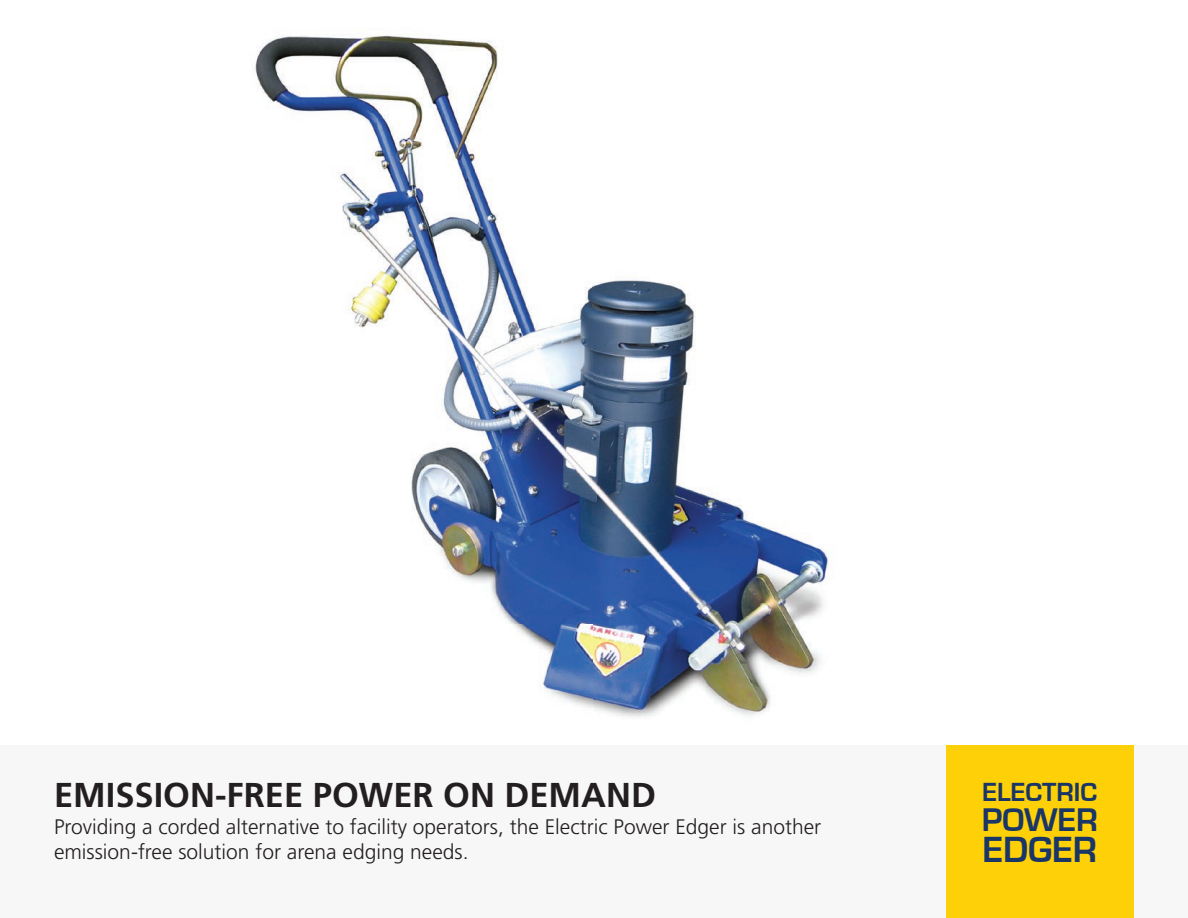
<style>
.page{position:relative;width:1188px;height:918px;background:#fff}
.page>*{position:absolute;margin:0;border:0;box-sizing:border-box;transform-origin:0 0}
.t1{font:700 37.5px "Eurostile";color:#193667}
.t2{font:700 34.5px "Frutiger";color:#231f20}
.t3{font:700 33.75px "Eurostile";color:#193667}
.t4{font:700 27px "Eurostile";color:#193667}
.t5{font:300 21px/25.2px "Frutiger";color:#231f20}
</style>
<div class="page">
<div style="left:0;top:746px;width:1188px;height:172px;background:#f7f7f8"></div>
<div style="left:946px;top:746px;width:188px;height:172px;background:#fdd007"></div>
<img style="left:252px;top:34px;width:577px;height:684px">
<h2 class="t2" style="left:54px;top:775px;width:603px">EMISSION-FREE POWER ON DEMAND</h2>
<p class="t5" style="left:54px;top:814px;width:769px">Providing a corded alternative to facility operators, the Electric Power Edger is another emission-free solution for arena edging needs.</p>
<p class="t4" style="left:983px;top:777px;width:116px">ELECTRIC</p>
<h1 class="t1" style="left:983px;top:829px;width:116px">EDGER</h1>
<h3 class="t3" style="left:982px;top:801px;width:118px">POWER</h3>
</div>
